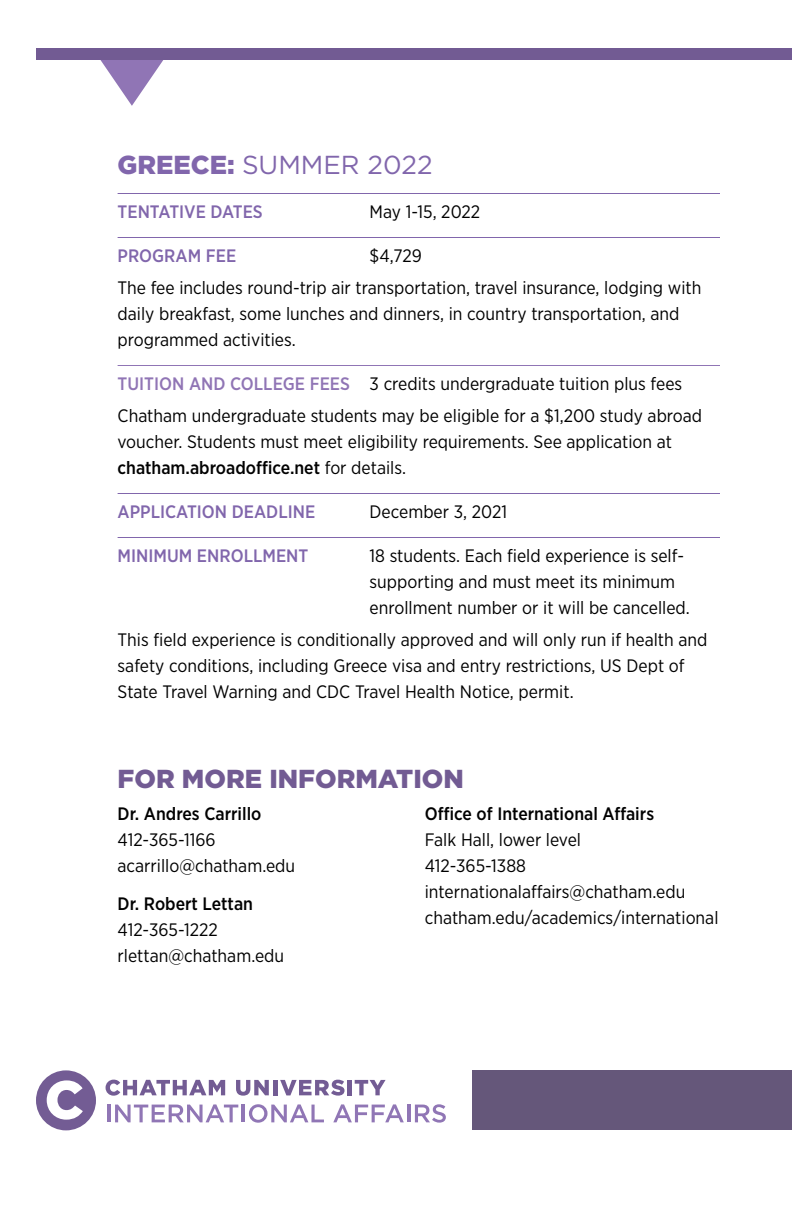
<style>
.page{position:relative;width:792px;height:1224px;background:#fff}
.page>*{position:absolute;margin:0;border:0;box-sizing:border-box;transform-origin:0 0}
.t1{font:900 26px "Gotham";color:#725b93}
.t2{font:26px "Gotham";color:#8166ac}
.t3{font:18px/26px "Gotham Narrow";color:#000}
.t4{font:500 18px "Gotham Narrow";color:#8166ac}
.t5{font:500 18px "Gotham Narrow";color:#000}
.s1{font-weight:900}
.s2{font-weight:500;color:#9075b5}
.s3{font-weight:500}
</style>
<div class="page">
<hr style="left:118px;top:193px;width:602px;height:1px;background:#8166ac">
<hr style="left:118px;top:237px;width:602px;height:1px;background:#8166ac">
<hr style="left:118px;top:365px;width:602px;height:1px;background:#9075b5">
<hr style="left:118px;top:493px;width:602px;height:1px;background:#8166ac">
<hr style="left:118px;top:537px;width:602px;height:1px;background:#8166ac">
<div style="left:36px;top:1070px;width:60px;height:60px;background:#735c94;border-radius:50%"></div>
<svg style="left:106px;top:1080px;width:119px;height:16px"></svg>
<svg style="left:236px;top:1080px;width:33px;height:16px"></svg>
<hr style="left:273px;top:1080px;width:4px;height:15px;background:#735c94">
<svg style="left:280px;top:1080px;width:65px;height:16px"></svg>
<hr style="left:348px;top:1080px;width:4px;height:15px;background:#735c94">
<svg style="left:355px;top:1080px;width:31px;height:15px"></svg>
<svg style="left:47px;top:1080px;width:36px;height:40px"></svg>
<hr style="left:107px;top:1105px;width:3px;height:17px;background:#9076b5">
<svg style="left:115px;top:1104px;width:123px;height:18px"></svg>
<hr style="left:242px;top:1105px;width:3px;height:17px;background:#9076b5">
<svg style="left:249px;top:1104px;width:75px;height:19px"></svg>
<svg style="left:333px;top:1104px;width:71px;height:18px"></svg>
<hr style="left:407px;top:1105px;width:3px;height:17px;background:#9076b5">
<svg style="left:415px;top:1104px;width:31px;height:19px"></svg>
<svg style="left:100px;top:60px;width:63px;height:46px"></svg>
<div style="left:36px;top:48px;width:756px;height:12px;background:#725b93"></div>
<div style="left:473px;top:1070px;width:319px;height:60px;background:#65577a"></div>
<h1 class="t2" style="left:118px;top:150px;width:316px"><span class="s1">GREECE:</span> SUMMER 2022</h1>
<p class="t4" style="left:118px;top:200px;width:147px">TENTATIVE DATES</p>
<p class="t3" style="left:370px;top:198px;width:112px">May 1-15, 2022</p>
<p class="t4" style="left:118px;top:244px;width:120px">PROGRAM FEE</p>
<p class="t3" style="left:118px;top:239px;width:585px;line-height:32px;text-indent:252px">$4,729<br>The fee includes round-trip air transportation, travel insurance, lodging with</p>
<p class="t3" style="left:118px;top:300px;width:563px">daily breakfast, some lunches and dinners, in country transportation, and programmed activities.</p>
<p class="t3" style="left:118px;top:367px;width:586px;line-height:32px"><span class="s2">TUITION AND COLLEGE FEES</span> 3 credits undergraduate tuition plus fees<br>Chatham undergraduate students may be eligible for a $1,200 study abroad</p>
<p class="t3" style="left:118px;top:428px;width:556px">voucher. Students must meet eligibility requirements. See application at <span class="s3">chatham.abroadoffice.net</span> for details.</p>
<p class="t4" style="left:118px;top:500px;width:199px">APPLICATION DEADLINE</p>
<p class="t3" style="left:370px;top:498px;width:139px">December 3, 2021</p>
<p class="t4" style="left:118px;top:544px;width:192px">MINIMUM ENROLLMENT</p>
<p class="t3" style="left:370px;top:542px;width:322px">18 students. Each field experience is self&shy;supporting and must meet its minimum enrollment number or it will be cancelled.</p>
<p class="t3" style="left:118px;top:626px;width:591px">This field experience is conditionally approved and will only run if health and safety conditions, including Greece visa and entry restrictions, US Dept of<br>State Travel Warning and CDC Travel Health Notice, permit.</p>
<h1 class="t1" style="left:118px;top:764px;width:348px">FOR MORE INFORMATION</h1>
<p class="t5" style="left:118px;top:802px;width:145px">Dr. Andres Carrillo</p>
<p class="t3" style="left:118px;top:826px;width:179px">412-365-1166 acarrillo@chatham.edu</p>
<p class="t5" style="left:118px;top:892px;width:137px">Dr. Robert Lettan</p>
<p class="t3" style="left:118px;top:916px;width:168px">412-365-1222 rlettan@chatham.edu</p>
<p class="t5" style="left:425px;top:802px;width:231px">Office of International Affairs</p>
<p class="t3" style="left:425px;top:826px;width:295px">Falk Hall, lower level<br>412-365-1388 internationalaffairs@chatham.edu chatham.edu/academics/international</p>
</div>
